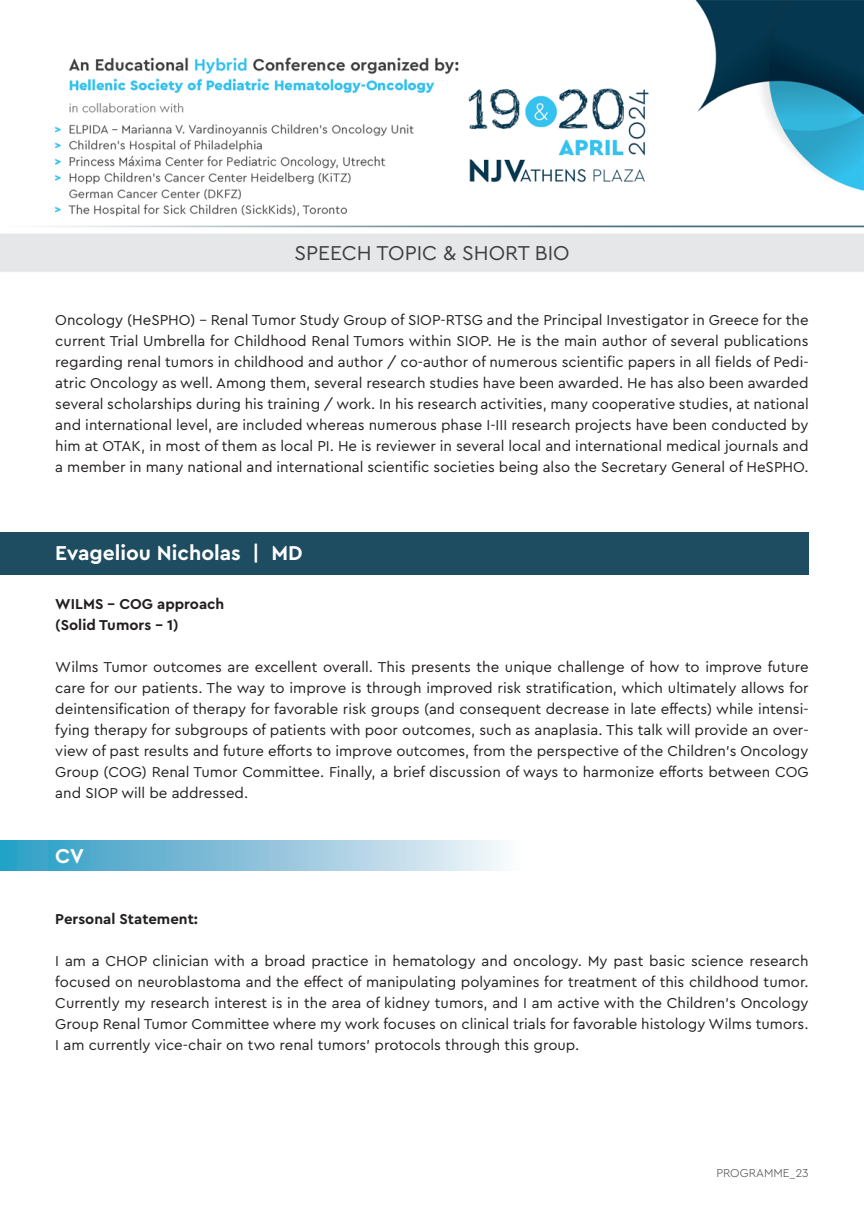
<style>
.page{position:relative;width:864px;height:1217px;background:#fff}
.page>*{position:absolute;margin:0;border:0;box-sizing:border-box;transform-origin:0 0}
.t1{font:700 21px "Cera Pro";color:#fff}
.t2{font:21px "Cera Pro";color:#3e3e3f}
.t3{font:15px/21px "Cera Pro";color:#231f20;text-align:justify}
.t4{font:700 15px/21px "Cera Pro";color:#231f20}
.t5{font:300 12px "Cera Pro";color:#3e3e3f}
</style>
<div class="page">
<img style="left:0;top:0;width:863px;height:871px">
<div style="left:0;top:531px;width:808px;height:43px;background:#1e4c61"></div>
<div style="left:0;top:840px;width:523px;height:30px;background:linear-gradient(to right,#2899c2,#faf5fa)"></div>
<h1 class="t2" style="left:294px;top:239px;width:276px">SPEECH TOPIC &amp; SHORT BIO</h1>
<p class="t3" style="left:55px;top:309px;width:754px">Oncology (HeSPHO) - Renal Tumor Study Group of SIOP-RTSG and the Principal Investigator in Greece for the current Trial Umbrella for Childhood Renal Tumors within SIOP. He is the main author of several publications regarding renal tumors in childhood and author / co-author of numerous scientific papers in all fields of Pedi&shy;atric Oncology as well. Among them, several research studies have been awarded. He has also been awarded several scholarships during his training / work. In his research activities, many cooperative studies, at national and international level, are included whereas numerous phase I-III research projects have been conducted by him at OTAK, in most of them as local PI. He is reviewer in several local and international medical journals and a member in many national and international scientific societies being also the Secretary General of HeSPHO.</p>
<h1 class="t1" style="left:55px;top:539px;width:249px">Evageliou Nicholas | MD</h1>
<p class="t4" style="left:55px;top:592px;width:170px">WILMS - COG approach (Solid Tumors – 1)</p>
<p class="t3" style="left:55px;top:655px;width:754px">Wilms Tumor outcomes are excellent overall. This presents the unique challenge of how to improve future care for our patients. The way to improve is through improved risk stratification, which ultimately allows for deintensification of therapy for favorable risk groups (and consequent decrease in late effects) while intensi&shy;fying therapy for subgroups of patients with poor outcomes, such as anaplasia. This talk will provide an over&shy;view of past results and future efforts to improve outcomes, from the perspective of the Children’s Oncology Group (COG) Renal Tumor Committee. Finally, a brief discussion of ways to harmonize efforts between COG and SIOP will be addressed.</p>
<h1 class="t1" style="left:55px;top:841px;width:30px">CV</h1>
<p class="t4" style="left:55px;top:907px;width:144px">Personal Statement:</p>
<p class="t3" style="left:55px;top:949px;width:754px">I am a CHOP clinician with a broad practice in hematology and oncology. My past basic science research focused on neuroblastoma and the effect of manipulating polyamines for treatment of this childhood tumor.<br>Currently my research interest is in the area of kidney tumors, and I am active with the Children’s Oncology Group Renal Tumor Committee where my work focuses on clinical trials for favorable histology Wilms tumors.<br>I am currently vice-chair on two renal tumors’ protocols through this group.</p>
<p class="t5" style="left:716px;top:1164px;width:94px">PROGRAMME_23</p>
</div>
